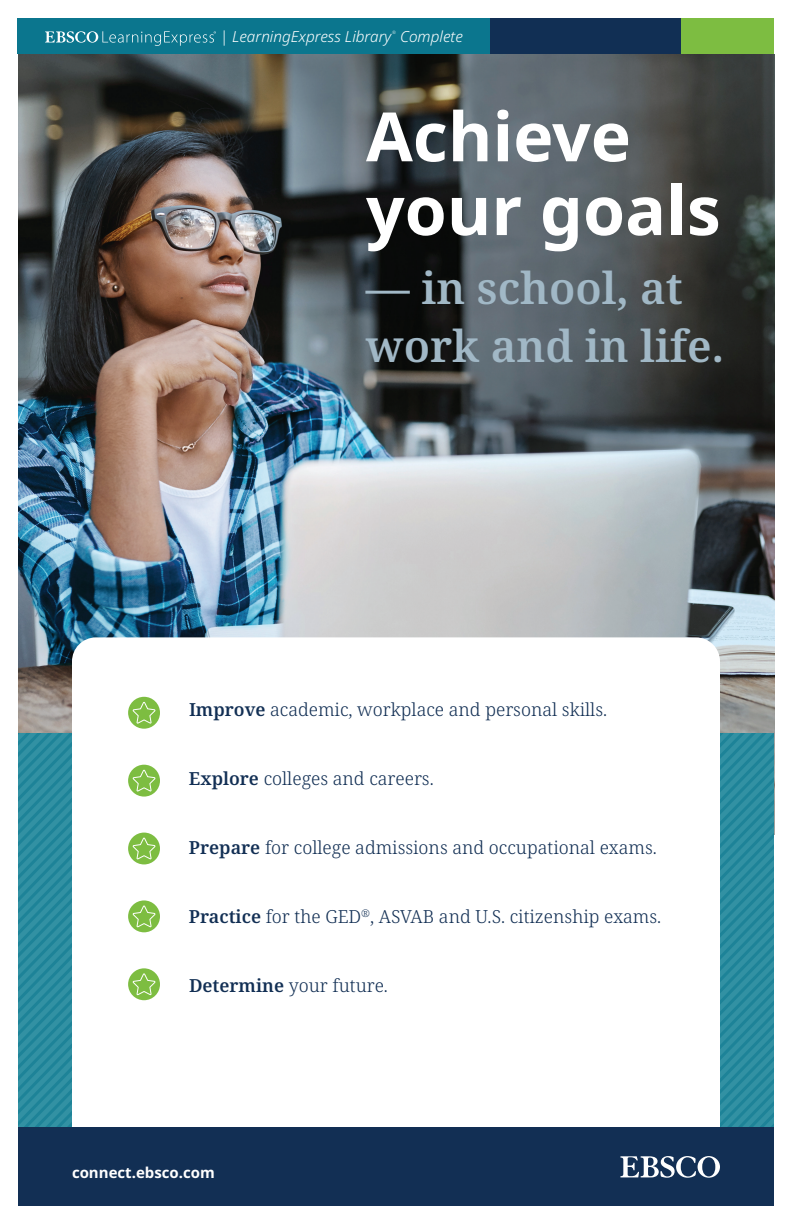
<style>
.page{position:relative;width:792px;height:1224px;background:#fff}
.page>*{position:absolute;margin:0;border:0;box-sizing:border-box;transform-origin:0 0}
.t1{font:700 68px/73.8px "Noto Sans";color:#fff}
.t2{font:600 44px/58px "Noto Serif";color:#a1b8c6}
.Paragraph_Style_1{font:300 18px "Noto Serif";color:#122f54}
.t3{font:italic 300 15.3px "Noto Sans";color:#fff}
.t4{font:700 15px "Noto Sans";color:#fff}
.t5{font:italic 300 4.7px "Noto Sans";color:#fff}
.s1{font-weight:600}
</style>
<div class="page">
<img style="left:18px;top:54px;width:756px;height:679px">
<div style="left:18px;top:18px;width:522px;height:36px;background:#0b768e"></div>
<div style="left:576px;top:18px;width:198px;height:36px;background:#7dbd41"></div>
<div style="left:491px;top:18px;width:190px;height:36px;background:#112f54"></div>
<svg style="left:45px;top:31px;width:171px;height:15px"></svg>
<svg style="left:18px;top:733px;width:102px;height:395px;background:#298a9e"></svg>
<svg style="left:683px;top:733px;width:91px;height:395px;background:#298a9e"></svg>
<div style="left:18px;top:1128px;width:756px;height:78px;background:#122f54"></div>
<svg style="left:72px;top:637px;width:648px;height:490px"></svg>
<div style="left:128px;top:697px;width:32px;height:32px;background:#7dbd41;border-radius:50%"></div>
<svg style="left:132px;top:701px;width:24px;height:33px"></svg>
<div style="left:128px;top:765px;width:32px;height:32px;background:#7dbd41;border-radius:50%"></div>
<svg style="left:132px;top:769px;width:24px;height:33px"></svg>
<div style="left:128px;top:833px;width:32px;height:31px;background:#7dbd41;border-radius:50%"></div>
<svg style="left:132px;top:837px;width:24px;height:33px"></svg>
<svg style="left:128px;top:900px;width:32px;height:32px"></svg>
<svg style="left:132px;top:905px;width:24px;height:33px"></svg>
<svg style="left:128px;top:968px;width:32px;height:32px"></svg>
<svg style="left:132px;top:973px;width:24px;height:33px"></svg>
<svg style="left:620px;top:1156px;width:100px;height:22px"></svg>
<p class="t3" style="left:220px;top:25px;width:173px">| LearningExpress Library</p>
<p class="t5" style="left:392px;top:29px;width:5px">®</p>
<p class="t3" style="left:400px;top:25px;width:64px">Complete</p>
<h1 class="t1" style="left:366px;top:101px;width:356px">Achieve your goals</h1>
<h1 class="t2" style="left:366px;top:260px;width:359px">— in school, at work and in life.</h1>
<p class="Paragraph_Style_1" style="left:189px;top:698px;width:420px"><span class="s1">Improve</span> academic, workplace and personal skills.</p>
<p class="Paragraph_Style_1" style="left:189px;top:767px;width:246px"><span class="s1">Explore</span> colleges and careers.</p>
<p class="Paragraph_Style_1" style="left:189px;top:836px;width:469px"><span class="s1">Prepare</span> for college admissions and occupational exams.</p>
<p class="Paragraph_Style_1" style="left:189px;top:905px;width:474px"><span class="s1">Practice</span> for the GED<sup>®</sup>, ASVAB and U.S. citizenship exams.</p>
<p class="Paragraph_Style_1" style="left:189px;top:974px;width:201px"><span class="s1">Determine</span> your future.</p>
<p class="t4" style="left:72px;top:1162px;width:144px">connect.ebsco.com</p>
</div>
